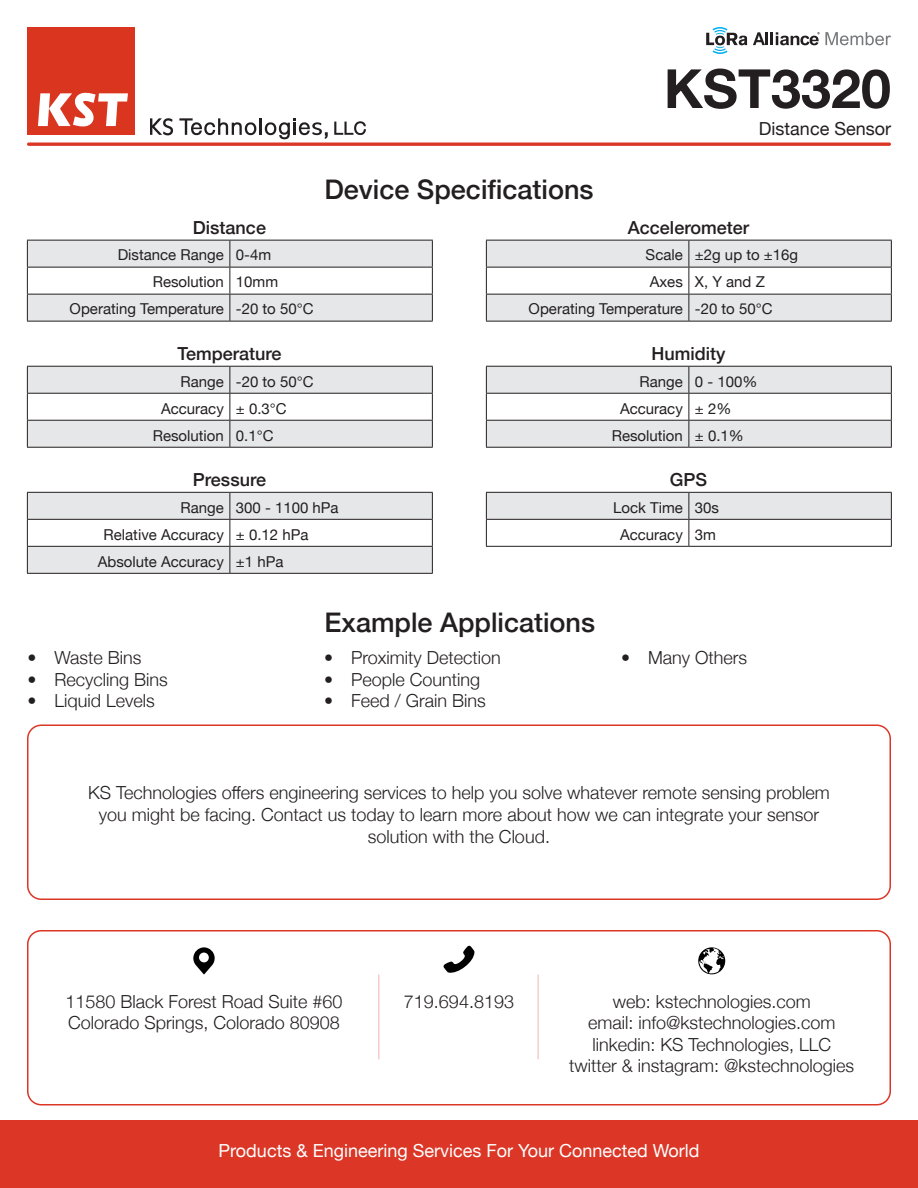
<style>
.page{position:relative;width:918px;height:1188px;background:#fff}
.page>*{position:absolute;margin:0;border:0;box-sizing:border-box;transform-origin:0 0}
.t1{font:700 54px "Helvetica Neue";color:#231f20}
.t2{font:500 27px "Helvetica Neue";color:#231f20}
.Helvetica_Neue{font:300 18px/21.6px "Helvetica Neue";color:#231f20;text-align:center}
.t3{font:500 18px "Helvetica Neue";color:#231f20}
.t4{font:18px "Helvetica Neue";color:#fff}
.t5{font:18px "Helvetica Neue";color:#231f20}
.t6{font:15px "Helvetica Neue";color:#231f20}
</style>
<div class="page">
<div style="left:27px;top:27px;width:108px;height:108px;background:#d9351f"></div>
<svg style="left:38px;top:93px;width:90px;height:33px"></svg>
<svg style="left:179px;top:118px;width:77px;height:17px"></svg>
<hr style="left:259px;top:118px;width:3px;height:17px;background:#231f20">
<svg style="left:150px;top:118px;width:23px;height:17px"></svg>
<svg style="left:265px;top:118px;width:63px;height:21px"></svg>
<svg style="left:334px;top:121px;width:32px;height:14px"></svg>
<div style="left:0;top:1120px;width:918px;height:68px;background:#db3626"></div>
<svg style="left:706px;top:27px;width:41px;height:27px"></svg>
<svg style="left:753px;top:32px;width:138px;height:13px"></svg>
<svg style="left:27px;top:142px;width:864px;height:4px;background:#e05547"></svg>
<div style="left:27px;top:930px;width:864px;height:176px;border:2px solid #db3626;border-radius:14px"></div>
<div style="left:27px;top:724px;width:864px;height:176px;border:2px solid #db3626;border-radius:14px"></div>
<svg style="left:193px;top:947px;width:22px;height:27px"></svg>
<svg style="left:698px;top:947px;width:27px;height:27px"></svg>
<svg style="left:443px;top:945px;width:32px;height:28px"></svg>
<hr style="left:378px;top:975px;width:2px;height:84px;background:#db3626">
<hr style="left:537px;top:975px;width:2px;height:84px;background:#db3626">
<svg style="left:27px;top:240px;width:406px;height:81px"></svg>
<hr style="left:27px;top:321px;width:203px;height:1px;background:#231f20">
<hr style="left:230px;top:321px;width:203px;height:1px;background:#231f20">
<svg style="left:27px;top:366px;width:406px;height:81px"></svg>
<hr style="left:27px;top:447px;width:203px;height:1px;background:#231f20">
<hr style="left:230px;top:447px;width:203px;height:1px;background:#231f20">
<svg style="left:27px;top:492px;width:406px;height:81px"></svg>
<hr style="left:27px;top:573px;width:203px;height:1px;background:#231f20">
<hr style="left:230px;top:573px;width:203px;height:1px;background:#231f20">
<svg style="left:486px;top:240px;width:406px;height:81px"></svg>
<hr style="left:486px;top:321px;width:203px;height:1px;background:#231f20">
<hr style="left:689px;top:321px;width:203px;height:1px;background:#231f20">
<svg style="left:486px;top:366px;width:406px;height:81px"></svg>
<hr style="left:486px;top:447px;width:203px;height:1px;background:#231f20">
<hr style="left:689px;top:447px;width:203px;height:1px;background:#231f20">
<svg style="left:486px;top:492px;width:406px;height:54px"></svg>
<hr style="left:486px;top:546px;width:203px;height:1px;background:#231f20">
<hr style="left:689px;top:546px;width:203px;height:1px;background:#231f20">
<p class="t2" style="left:324px;top:167px;width:271px">Device Specifications</p>
<h1 class="t1" style="left:664px;top:46px;width:229px">KST3320</h1>
<p class="t5" style="left:759px;top:116px;width:134px">Distance Sensor</p>
<p class="t3" style="left:193px;top:213px;width:75px">Distance</p>
<p class="t6" style="left:118px;top:244px;width:108px">Distance Range</p>
<p class="t6" style="left:236px;top:244px;width:37px">0-4m</p>
<p class="t6" style="left:153px;top:271px;width:73px">Resolution</p>
<p class="t6" style="left:236px;top:271px;width:44px">10mm</p>
<p class="t6" style="left:70px;top:298px;width:156px">Operating Temperature</p>
<p class="t6" style="left:236px;top:298px;width:79px">-20 to 50°C</p>
<p class="t3" style="left:177px;top:339px;width:106px">Temperature</p>
<p class="t6" style="left:181px;top:370px;width:45px">Range</p>
<p class="t6" style="left:236px;top:370px;width:79px">-20 to 50°C</p>
<p class="t6" style="left:161px;top:397px;width:64px">Accuracy</p>
<p class="t6" style="left:236px;top:397px;width:52px">± 0.3°C</p>
<p class="t6" style="left:153px;top:424px;width:73px">Resolution</p>
<p class="t6" style="left:236px;top:424px;width:39px">0.1°C</p>
<p class="t3" style="left:193px;top:465px;width:75px">Pressure</p>
<p class="t6" style="left:181px;top:496px;width:45px">Range</p>
<p class="t6" style="left:236px;top:496px;width:104px">300 - 1100 hPa</p>
<p class="t6" style="left:104px;top:523px;width:122px">Relative Accuracy</p>
<p class="t6" style="left:236px;top:523px;width:74px">± 0.12 hPa</p>
<p class="t6" style="left:98px;top:550px;width:128px">Absolute Accuracy</p>
<p class="t6" style="left:236px;top:550px;width:49px">±1 hPa</p>
<p class="t3" style="left:628px;top:213px;width:123px">Accelerometer</p>
<p class="t6" style="left:646px;top:244px;width:39px">Scale</p>
<p class="t6" style="left:695px;top:244px;width:105px">±2g up to ±16g</p>
<p class="t6" style="left:650px;top:271px;width:35px">Axes</p>
<p class="t6" style="left:695px;top:271px;width:72px">X, Y and Z</p>
<p class="t6" style="left:529px;top:298px;width:156px">Operating Temperature</p>
<p class="t6" style="left:695px;top:298px;width:79px">-20 to 50°C</p>
<p class="t3" style="left:652px;top:339px;width:75px">Humidity</p>
<p class="t6" style="left:640px;top:370px;width:45px">Range</p>
<p class="t6" style="left:695px;top:370px;width:64px">0 - 100%</p>
<p class="t6" style="left:620px;top:397px;width:64px">Accuracy</p>
<p class="t6" style="left:695px;top:397px;width:38px">± 2%</p>
<p class="t6" style="left:612px;top:424px;width:73px">Resolution</p>
<p class="t6" style="left:695px;top:424px;width:51px">± 0.1%</p>
<p class="t3" style="left:670px;top:465px;width:39px">GPS</p>
<p class="t6" style="left:613px;top:496px;width:71px">Lock Time</p>
<p class="t6" style="left:695px;top:496px;width:26px">30s</p>
<p class="t6" style="left:620px;top:523px;width:64px">Accuracy</p>
<p class="t6" style="left:695px;top:523px;width:23px">3m</p>
<p class="Helvetica_Neue" style="left:27px;top:646px;width:115px">• Waste Bins</p>
<p class="Helvetica_Neue" style="left:27px;top:667px;width:142px">• Recycling Bins</p>
<p class="Helvetica_Neue" style="left:27px;top:689px;width:129px">• Liquid Levels</p>
<p class="t2" style="left:325px;top:600px;width:272px">Example Applications</p>
<p class="Helvetica_Neue" style="left:324px;top:646px;width:178px">• Proximity Detection</p>
<p class="Helvetica_Neue" style="left:324px;top:667px;width:158px">• People Counting</p>
<p class="Helvetica_Neue" style="left:324px;top:689px;width:163px">• Feed / Grain Bins</p>
<p class="Helvetica_Neue" style="left:621px;top:646px;width:128px">• Many Others</p>
<p class="Helvetica_Neue" style="left:88px;top:781px;width:743px">KS Technologies offers engineering services to help you solve whatever remote sensing problem you might be facing. Contact us today to learn more about how we can integrate your sensor solution with the Cloud.</p>
<p class="Helvetica_Neue" style="left:65px;top:989px;width:279px">11580 Black Forest Road Suite #60</p>
<p class="Helvetica_Neue" style="left:68px;top:1011px;width:273px">Colorado Springs, Colorado 80908</p>
<p class="Helvetica_Neue" style="left:404px;top:989px;width:112px">719.694.8193</p>
<p class="Helvetica_Neue" style="left:613px;top:989px;width:200px">web: kstechnologies.com</p>
<p class="Helvetica_Neue" style="left:588px;top:1011px;width:249px">email: info@kstechnologies.com</p>
<p class="Helvetica_Neue" style="left:592px;top:1032px;width:240px">linkedin: KS Technologies, LLC</p>
<p class="Helvetica_Neue" style="left:569px;top:1054px;width:287px">twitter &amp; instagram: @kstechnologies</p>
<p class="t4" style="left:219px;top:1138px;width:482px">Products &amp; Engineering Services For Your Connected World</p>
</div>
